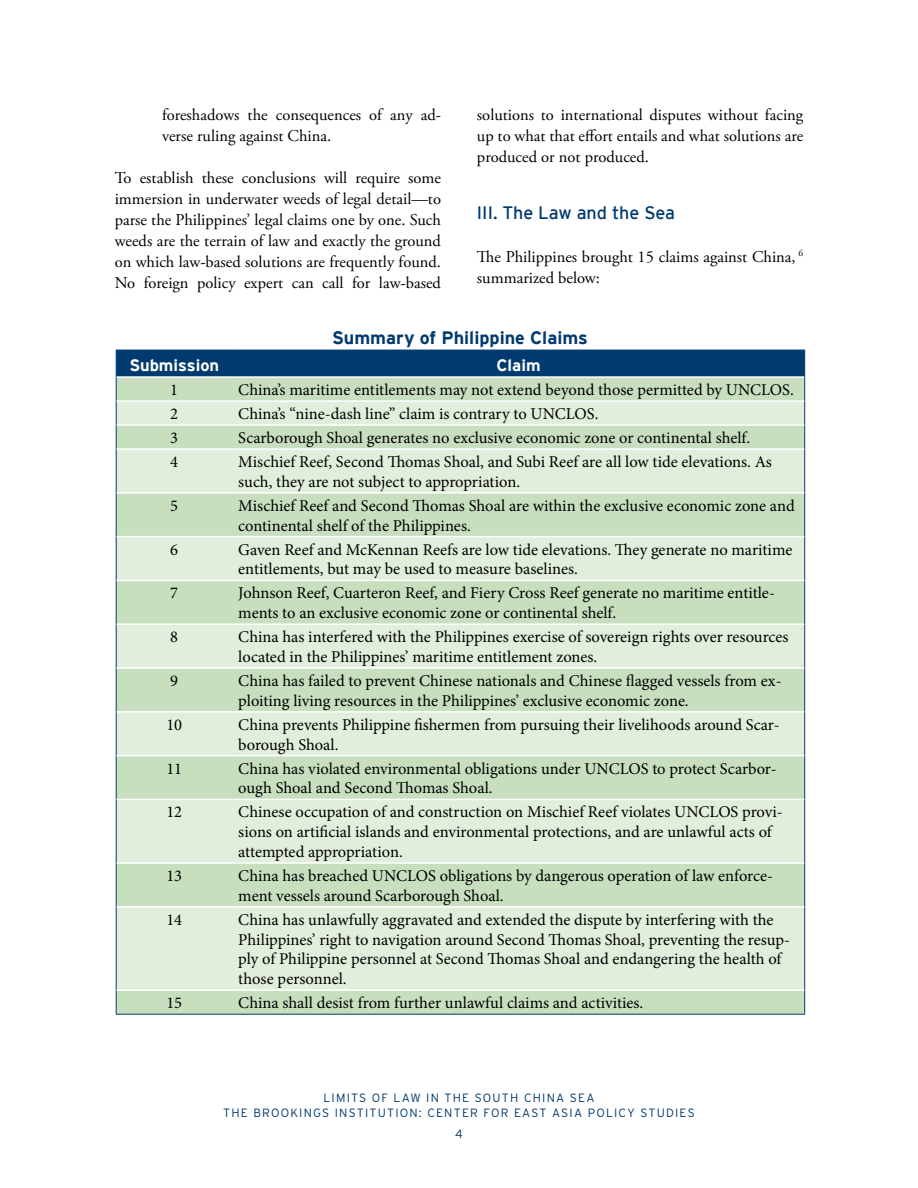
<style>
.page{position:relative;width:918px;height:1188px;background:#fff}
.page>*{position:absolute;margin:0;border:0;box-sizing:border-box;transform-origin:0 0}
.t1{font:700 18px "Interstate";color:#003a6f}
.t2{font:18px "Interstate";color:#003a6f}
.t3{font:16.5px/19.8px "Minion Pro";color:#000}
.t4{font:16.5px/21px "Adobe Garamond Pro";color:#000}
.t5{font:700 16.5px "Interstate";color:#fff}
.t6{font:300 12px/14.4px "Interstate";letter-spacing:.1em;color:#003a6f;text-align:center}
</style>
<div class="page">
<div style="left:117px;top:991px;width:687px;height:23px;background:#c7dfbf"></div>
<svg style="left:117px;top:450px;width:687px;height:539px;background:#d6e8d0"></svg>
<svg style="left:116px;top:351px;width:689px;height:98px;background:#96b4af"></svg>
<hr style="left:116px;top:449px;width:1px;height:44px;background:#003a6f">
<hr style="left:804px;top:449px;width:1px;height:44px;background:#003a6f">
<hr style="left:116px;top:493px;width:1px;height:44px;background:#003a6f">
<hr style="left:804px;top:493px;width:1px;height:44px;background:#003a6f">
<hr style="left:116px;top:537px;width:1px;height:43px;background:#003a6f">
<hr style="left:804px;top:537px;width:1px;height:43px;background:#003a6f">
<hr style="left:116px;top:580px;width:1px;height:44px;background:#003a6f">
<hr style="left:804px;top:580px;width:1px;height:44px;background:#003a6f">
<hr style="left:116px;top:624px;width:1px;height:44px;background:#003a6f">
<hr style="left:804px;top:624px;width:1px;height:44px;background:#003a6f">
<hr style="left:116px;top:668px;width:1px;height:44px;background:#003a6f">
<hr style="left:804px;top:668px;width:1px;height:44px;background:#003a6f">
<hr style="left:116px;top:712px;width:1px;height:44px;background:#003a6f">
<hr style="left:804px;top:712px;width:1px;height:44px;background:#003a6f">
<hr style="left:116px;top:756px;width:1px;height:43px;background:#003a6f">
<hr style="left:804px;top:756px;width:1px;height:43px;background:#003a6f">
<hr style="left:116px;top:799px;width:1px;height:64px;background:#003a6f">
<hr style="left:804px;top:799px;width:1px;height:64px;background:#003a6f">
<hr style="left:116px;top:863px;width:1px;height:44px;background:#003a6f">
<hr style="left:804px;top:863px;width:1px;height:44px;background:#003a6f">
<hr style="left:116px;top:907px;width:1px;height:83px;background:#003a6f">
<hr style="left:804px;top:907px;width:1px;height:83px;background:#003a6f">
<svg style="left:116px;top:990px;width:1px;height:24px"></svg>
<svg style="left:804px;top:990px;width:1px;height:24px"></svg>
<hr style="left:116px;top:350px;width:116px;height:1px;background:#003a6f">
<hr style="left:232px;top:350px;width:573px;height:1px;background:#003a6f">
<hr style="left:116px;top:1014px;width:116px;height:1px;background:#003a6f">
<hr style="left:232px;top:1014px;width:573px;height:1px;background:#003a6f">
<hr style="left:117px;top:376px;width:115px;height:2px;background:#fff">
<hr style="left:232px;top:376px;width:572px;height:2px;background:#fff">
<hr style="left:117px;top:400px;width:115px;height:2px;background:#fff">
<hr style="left:232px;top:400px;width:572px;height:2px;background:#fff">
<hr style="left:117px;top:424px;width:115px;height:2px;background:#fff">
<hr style="left:232px;top:424px;width:572px;height:2px;background:#fff">
<hr style="left:117px;top:448px;width:115px;height:2px;background:#fff">
<hr style="left:232px;top:448px;width:572px;height:2px;background:#fff">
<hr style="left:117px;top:492px;width:115px;height:2px;background:#fff">
<hr style="left:232px;top:492px;width:572px;height:2px;background:#fff">
<hr style="left:117px;top:536px;width:115px;height:1px;background:#fff">
<hr style="left:232px;top:536px;width:572px;height:1px;background:#fff">
<hr style="left:117px;top:580px;width:115px;height:1px;background:#fff">
<hr style="left:232px;top:580px;width:572px;height:1px;background:#fff">
<hr style="left:117px;top:623px;width:115px;height:2px;background:#fff">
<hr style="left:232px;top:623px;width:572px;height:2px;background:#fff">
<hr style="left:117px;top:667px;width:115px;height:2px;background:#fff">
<hr style="left:232px;top:667px;width:572px;height:2px;background:#fff">
<hr style="left:117px;top:711px;width:115px;height:2px;background:#fff">
<hr style="left:232px;top:711px;width:572px;height:2px;background:#fff">
<hr style="left:117px;top:755px;width:115px;height:1px;background:#fff">
<hr style="left:232px;top:755px;width:572px;height:1px;background:#fff">
<hr style="left:117px;top:799px;width:115px;height:1px;background:#fff">
<hr style="left:232px;top:799px;width:572px;height:1px;background:#fff">
<hr style="left:117px;top:862px;width:115px;height:2px;background:#fff">
<hr style="left:232px;top:862px;width:572px;height:2px;background:#fff">
<hr style="left:117px;top:906px;width:115px;height:2px;background:#fff">
<hr style="left:232px;top:906px;width:572px;height:2px;background:#fff">
<p class="t4" style="left:162px;top:105px;width:281px">foreshadows the consequences of any ad&shy;verse ruling against China.</p>
<p class="t4" style="left:115px;top:168px;width:328px;text-align:justify">To establish these conclusions will require some immersion in underwater weeds of legal detail—to parse the Philippines’ legal claims one by one. Such weeds are the terrain of law and exactly the ground on which law-based solutions are frequently found.<br>No foreign policy expert can call for law-based</p>
<p class="t4" style="left:477px;top:105px;width:328px;text-align:justify">solutions to international disputes without facing up to what that effort entails and what solutions are produced or not produced.</p>
<p class="t2" style="left:477px;top:203px;width:200px">III. The Law and the Sea</p>
<p class="t4" style="left:477px;top:246px;width:328px">The Philippines brought 15 claims against China, <sup>6 </sup>summarized below:</p>
<p class="t1" style="left:332px;top:327px;width:257px">Summary of Philippine Claims</p>
<p class="t5" style="left:129px;top:356px;width:91px">Submission</p>
<p class="t5" style="left:496px;top:356px;width:46px">Claim</p>
<p class="t3" style="left:170px;top:380px;width:9px">1</p>
<p class="t3" style="left:238px;top:380px;width:557px">China’s maritime entitlements may not extend beyond those permitted by UNCLOS.</p>
<p class="t3" style="left:170px;top:404px;width:9px">2</p>
<p class="t3" style="left:238px;top:404px;width:362px">China’s “nine-dash line” claim is contrary to UNCLOS.</p>
<p class="t3" style="left:170px;top:428px;width:9px">3</p>
<p class="t3" style="left:238px;top:428px;width:513px">Scarborough Shoal generates no exclusive economic zone or continental shelf.</p>
<p class="t3" style="left:170px;top:452px;width:9px">4</p>
<p class="t3" style="left:238px;top:452px;width:535px">Mischief Reef, Second Thomas Shoal, and Subi Reef are all low tide elevations. As such, they are not subject to appropriation.</p>
<p class="t3" style="left:170px;top:496px;width:9px">5</p>
<p class="t3" style="left:238px;top:496px;width:558px">Mischief Reef and Second Thomas Shoal are within the exclusive economic zone and continental shelf of the Philippines.</p>
<p class="t3" style="left:170px;top:540px;width:9px">6</p>
<p class="t3" style="left:238px;top:540px;width:556px">Gaven Reef and McKennan Reefs are low tide elevations. They generate no maritime entitlements, but may be used to measure baselines.</p>
<p class="t3" style="left:170px;top:583px;width:9px">7</p>
<p class="t3" style="left:238px;top:583px;width:538px">Johnson Reef, Cuarteron Reef, and Fiery Cross Reef generate no maritime entitle&shy;ments to an exclusive economic zone or continental shelf.</p>
<p class="t3" style="left:170px;top:627px;width:9px">8</p>
<p class="t3" style="left:238px;top:627px;width:552px">China has interfered with the Philippines exercise of sovereign rights over resources located in the Philippines’ maritime entitlement zones.</p>
<p class="t3" style="left:170px;top:671px;width:9px">9</p>
<p class="t3" style="left:238px;top:671px;width:545px">China has failed to prevent Chinese nationals and Chinese flagged vessels from ex&shy;ploiting living resources in the Philippines’ exclusive economic zone.</p>
<p class="t3" style="left:166px;top:715px;width:17px">10</p>
<p class="t3" style="left:238px;top:715px;width:543px">China prevents Philippine fishermen from pursuing their livelihoods around Scar&shy;borough Shoal.</p>
<p class="t3" style="left:166px;top:758px;width:17px">11</p>
<p class="t3" style="left:238px;top:758px;width:540px">China has violated environmental obligations under UNCLOS to protect Scarbor&shy;ough Shoal and Second Thomas Shoal.</p>
<p class="t3" style="left:166px;top:802px;width:17px">12</p>
<p class="t3" style="left:238px;top:802px;width:546px">Chinese occupation of and construction on Mischief Reef violates UNCLOS provi&shy;sions on artificial islands and environmental protections, and are unlawful acts of attempted appropriation.</p>
<p class="t3" style="left:166px;top:866px;width:17px">13</p>
<p class="t3" style="left:238px;top:866px;width:536px">China has breached UNCLOS obligations by dangerous operation of law enforce&shy;ment vessels around Scarborough Shoal.</p>
<p class="t3" style="left:166px;top:910px;width:17px">14</p>
<p class="t3" style="left:238px;top:910px;width:553px">China has unlawfully aggravated and extended the dispute by interfering with the Philippines’ right to navigation around Second Thomas Shoal, preventing the resup&shy;ply of Philippine personnel at Second Thomas Shoal and endangering the health of those personnel.</p>
<p class="t3" style="left:166px;top:993px;width:17px">15</p>
<p class="t3" style="left:238px;top:993px;width:407px">China shall desist from further unlawful claims and activities.</p>
<p class="t6" style="left:223px;top:1091px;width:473px">LIMITS OF LAW IN THE SOUTH CHINA SEA<br>THE BROOKINGS INSTITUTION: CENTER FOR EAST ASIA POLICY STUDIES</p>
<p class="t6" style="left:455px;top:1126px;width:9px">4</p>
</div>
